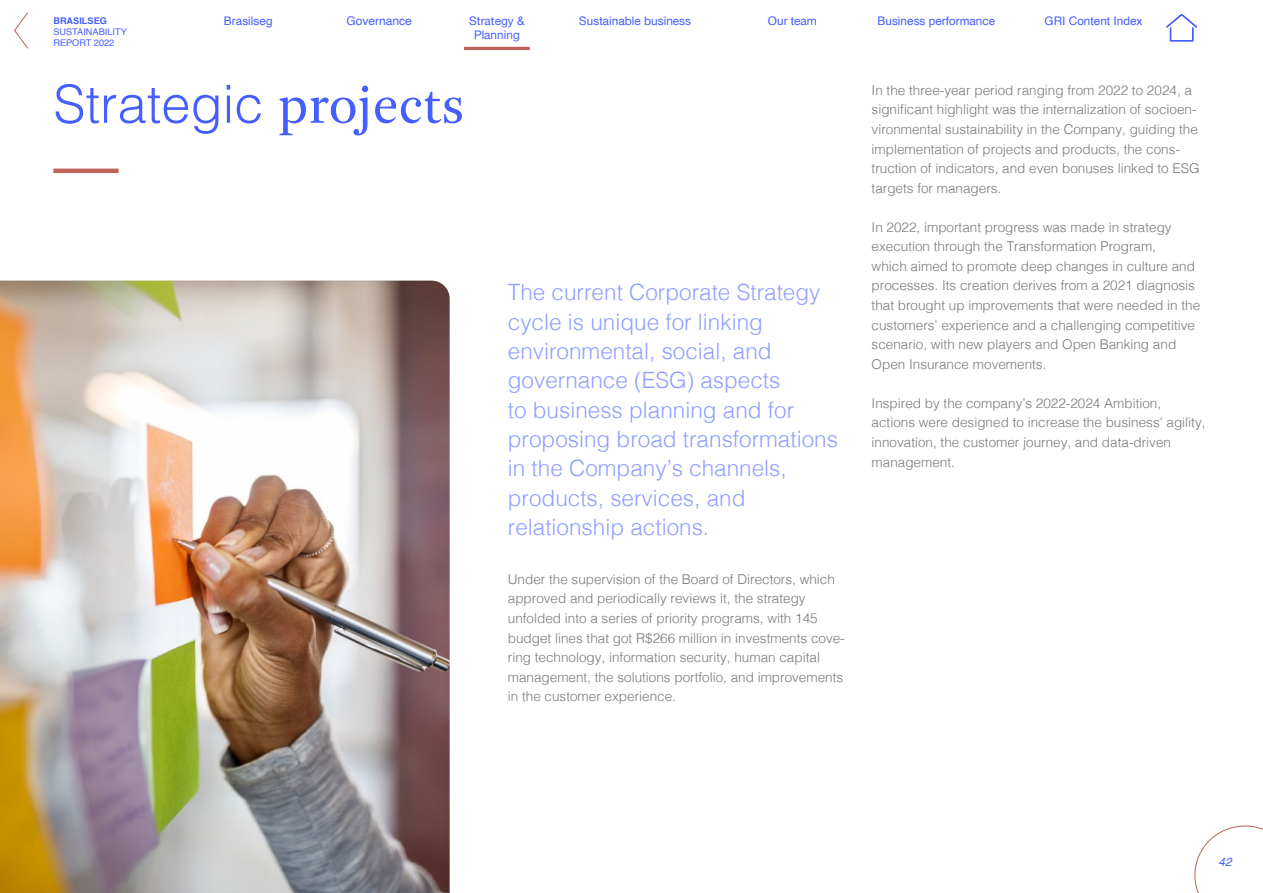
<style>
.page{position:relative;width:1263px;height:893px;background:#fff}
.page>*{position:absolute;margin:0;border:0;box-sizing:border-box;transform-origin:0 0}
.t1{font:300 52.5px "Helvetica";color:#455eff}
.t2{font:300 22.5px/29.4px "Helvetica";color:#8f9fff}
.t3{font:300 13.5px/19.5px "Helvetica";color:#787879}
.t4{font:12px "Helvetica";color:#455eff}
.t5{font:11.85px "Helvetica";color:#455eff}
.t6{font:11.85px/14.2px "Helvetica Neue";color:#455eff;text-align:center}
.t7{font:italic 11.85px "Helvetica";color:#455eff}
.t8{font:9.15px/11.1px "Helvetica";color:#455eff}
.t9{font:700 9.15px "Helvetica";color:#455eff}
.s1{font-family:"Helvetica Neue"}
.s2{font-family:"Helvetica"}
.s3{font-family:"Arnhem";font-weight:400}
</style>
<div class="page">
<svg style="left:1194px;top:826px;width:69px;height:67px"></svg>
<hr style="left:53px;top:169px;width:66px;height:4px;background:#bd635a">
<img style="left:0;top:281px;width:450px;height:612px">
<svg style="left:14px;top:12px;width:14px;height:37px"></svg>
<hr style="left:464px;top:47px;width:66px;height:3px;background:#bd635a">
<svg style="left:1166px;top:14px;width:31px;height:27px"></svg>
<p class="t9" style="left:53px;top:15px;width:55px">BRASILSEG</p>
<p class="t5" style="left:877px;top:12px;width:119px">Business perform<span class="s1">ance</span></p>
<p class="t5" style="left:1044px;top:12px;width:99px">GRI Content Index</p>
<p class="t8" style="left:53px;top:26px;width:75px">SUSTAINABILITY<br>REPORT 2022</p>
<p class="t5" style="left:224px;top:12px;width:50px">Brasilseg</p>
<p class="t4" style="left:346px;top:12px;width:67px">Governance</p>
<p class="t6" style="left:469px;top:15px;width:57px">Strategy &amp;<br>Planning</p>
<p class="t6" style="left:579px;top:15px;width:114px"><span class="s2">Sustaina</span>ble business</p>
<p class="t5" style="left:768px;top:12px;width:51px">Our t<span class="s1">eam</span></p>
<h1 class="t1" style="left:53px;top:59px;width:412px">Strategic <span class="s3">projects</span></h1>
<p class="t2" style="left:508px;top:276px;width:332px">The current Corporate Strategy cycle is unique for linking environmental, social, and governance (ESG) aspects<br>to business planning and for proposing broad transformations in the Company’s channels, products, services, and relationship actions.</p>
<p class="t3" style="left:508px;top:568px;width:338px">Under the supervision of the Board of Directors, which approved and periodically reviews it, the strategy unfolded into a series of priority programs, with 145 budget lines that got R$266 million in investments cove&shy;ring technology, information security, human capital management, the solutions portfolio, and improvements in the customer experience.</p>
<p class="t3" style="left:871px;top:79px;width:329px">In the three-year period ranging from 2022 to 2024, a significant highlight was the internalization of socioen&shy;vironmental sustainability in the Company, guiding the implementation of projects and products, the cons&shy;truction of indicators, and even bonuses linked to ESG targets for managers.</p>
<p class="t3" style="left:871px;top:216px;width:330px">In 2022, important progress was made in strategy execution through the Transformation Program,<br>which aimed to promote deep changes in culture and processes. Its creation derives from a 2021 diagnosis that brought up improvements that were needed in the customers’ experience and a challenging competitive scenario, with new players and Open Banking and Open Insurance movements.</p>
<p class="t3" style="left:871px;top:392px;width:335px">Inspired by the company’s 2022-2024 Ambition, actions were designed to increase the business' agility, innovation, the customer journey, and data-driven management.</p>
<p class="t7" style="left:1218px;top:855px;width:15px">42</p>
</div>
